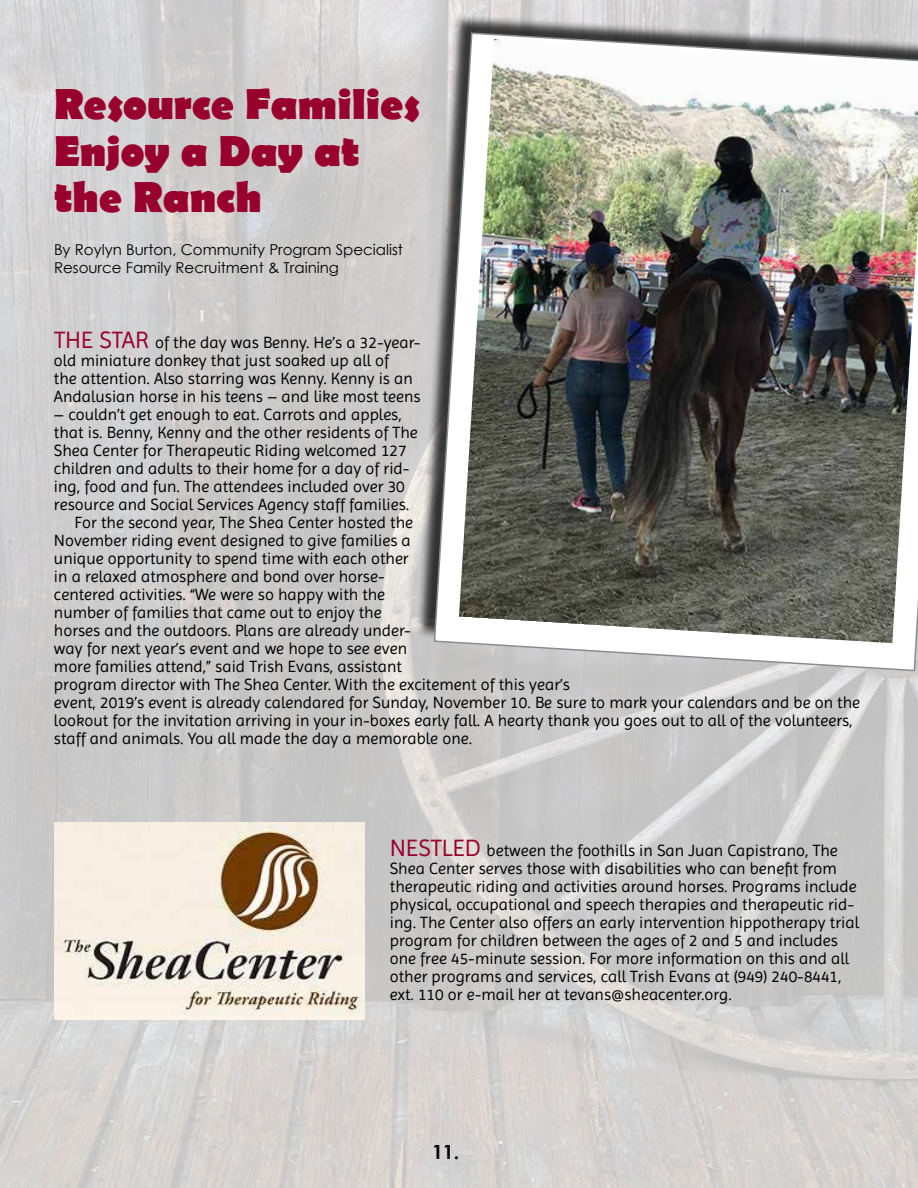
<style>
.page{position:relative;width:918px;height:1188px;background:#fff}
.page>*{position:absolute;margin:0;border:0;box-sizing:border-box;transform-origin:0 0}
.t1{font:700 43.5px/46.5px "Berlin Sans FB";color:#98002e}
.t2{font:700 19.5px "Century Gothic";color:#000}
.t3{font:16.5px/18px "Imprima";color:#000}
.t4{font:15px/18px "Century Gothic";color:#000}
.s1{font-size:24px;color:#98002e}
</style>
<div class="page">
<img style="left:0;top:0;width:918px;height:1188px">
<div style="left:416px;top:14px;width:502px;height:654px;background:#000;opacity:.75"></div>
<svg style="left:433px;top:32px;width:485px;height:640px"></svg>
<img style="left:459px;top:39px;width:459px;height:604px">
<img style="left:54px;top:823px;width:310px;height:197px">
<h1 class="t1" style="left:54px;top:84px;width:367px">Resource Families<br>Enjoy a Day at the Ranch</h1>
<p class="t4" style="left:54px;top:241px;width:351px">By Roylyn Burton, Community Program Specialist<br>Resource Family Recruitment &amp; Training</p>
<p class="t3" style="left:54px;top:334px;width:368px"><span class="s1">THE STAR</span> of the day was Benny. He’s a 32-year&shy;old miniature donkey that just soaked up all of<br>the attention. Also starring was Kenny. Kenny is an Andalusian horse in his teens – and like most teens</p>
<p class="t3" style="left:54px;top:406px;width:349px">– couldn’t get enough to eat. Carrots and apples,</p>
<p class="t3" style="left:54px;top:424px;width:365px">that is. Benny, Kenny and the other residents of The</p>
<p class="t3" style="left:54px;top:442px;width:354px">Shea Center for Therapeutic Riding welcomed 127</p>
<p class="t3" style="left:54px;top:460px;width:357px">children and adults to their home for a day of rid-</p>
<p class="t3" style="left:54px;top:478px;width:352px">ing, food and fun. The attendees included over 30</p>
<p class="t3" style="left:54px;top:496px;width:357px">resource and Social Services Agency staff families.</p>
<p class="t3" style="left:75px;top:514px;width:340px">For the second year, The Shea Center hosted the</p>
<p class="t3" style="left:54px;top:532px;width:358px">November riding event designed to give families a</p>
<p class="t3" style="left:54px;top:550px;width:356px">unique opportunity to spend time with each other</p>
<p class="t3" style="left:54px;top:568px;width:332px">in a relaxed atmosphere and bond over horse-</p>
<p class="t3" style="left:54px;top:586px;width:333px">centered activities. “We were so happy with the</p>
<p class="t3" style="left:54px;top:604px;width:329px">number of families that came out to enjoy the</p>
<p class="t3" style="left:54px;top:622px;width:358px">horses and the outdoors. Plans are already under-</p>
<p class="t3" style="left:54px;top:640px;width:355px">way for next year’s event and we hope to see even</p>
<p class="t3" style="left:54px;top:658px;width:349px">more families attend,” said Trish Evans, assistant</p>
<p class="t3" style="left:54px;top:676px;width:517px">program director with The Shea Center. With the excitement of this year’s</p>
<p class="t3" style="left:54px;top:694px;width:808px">event, 2019’s event is already calendared for Sunday, November 10. Be sure to mark your calendars and be on the</p>
<p class="t3" style="left:54px;top:712px;width:800px">lookout for the invitation arriving in your in-boxes early fall. A hearty thank you goes out to all of the volunteers,</p>
<p class="t3" style="left:54px;top:730px;width:420px">staff and animals. You all made the day a memorable one.</p>
<p class="t3" style="left:390px;top:842px;width:471px"><span class="s1">NESTLED</span> between the foothills in San Juan Capistrano, The Shea Center serves those with disabilities who can benefit from therapeutic riding and activities around horses. Programs include physical, occupational and speech therapies and therapeutic rid&shy;ing. The Center also offers an early intervention hippotherapy trial program for children between the ages of 2 and 5 and includes one free 45-minute session. For more information on this and all other programs and services, call Trish Evans at (949) 240-8441, ext. 110 or e-mail her at tevans@sheacenter.org.</p>
<p class="t2" style="left:432px;top:1138px;width:29px">11.</p>
</div>
